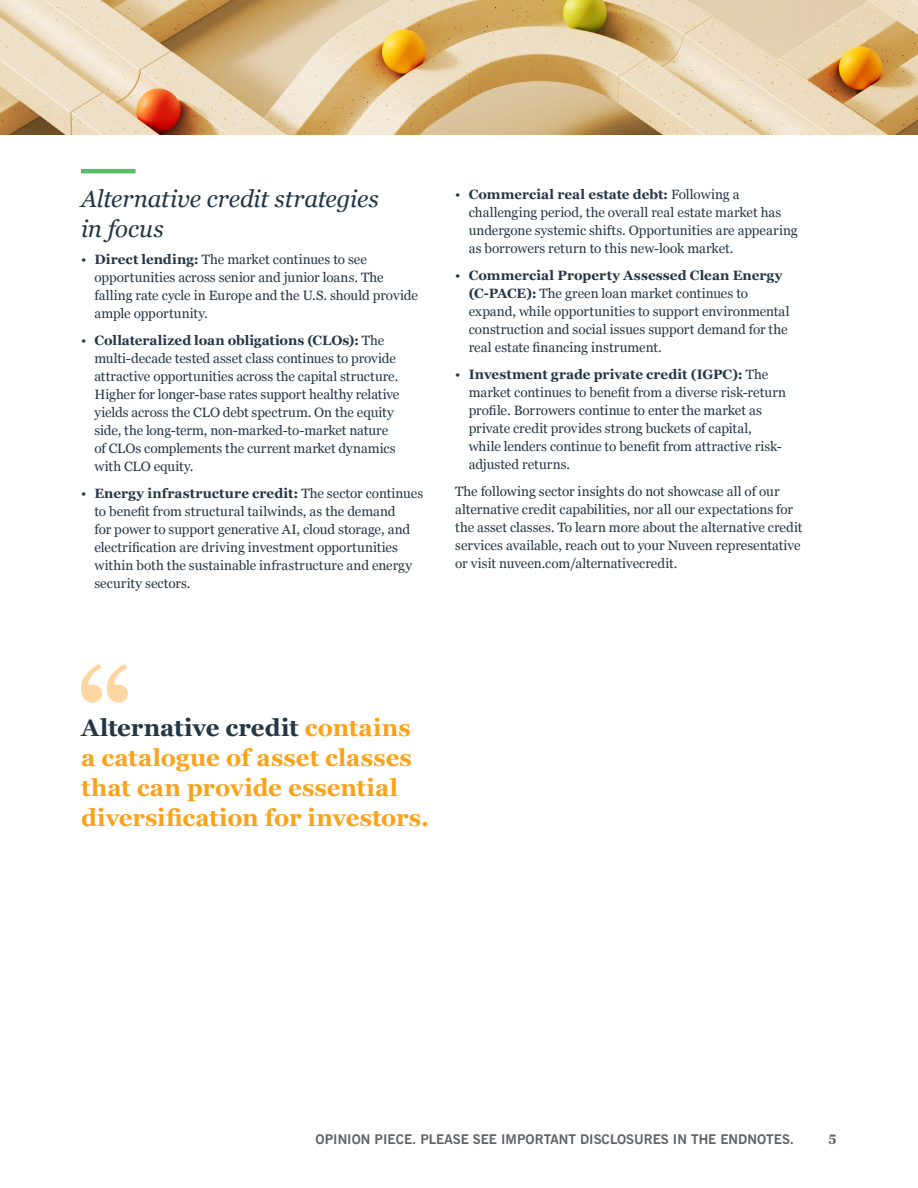
<style>
.page{position:relative;width:918px;height:1188px;background:#fff}
.page>*{position:absolute;margin:0;border:0;box-sizing:border-box;transform-origin:0 0}
.t1{font:700 24px/30px "Georgia";color:#f9a31b}
.Subhead_2{font:italic 24px/30px "Georgia";letter-spacing:-.01em;color:#233645}
.Body_copy{font:13.5px/18px "Georgia";color:#233645}
.Use_disclosure{font:700 13.5px "News Gothic BT";color:#5f6369}
.PAGE_NUMBERS{font:700 13.5px "Georgia Pro";color:#5f6369}
.s1{font-weight:700}
.s2{color:#233645}
</style>
<div class="page">
<svg style="left:0;top:0;width:918px;height:135px;background:#ddc296"></svg>
<svg style="left:81px;top:664px;width:47px;height:39px"></svg>
<hr style="left:81px;top:169px;width:55px;height:4px;background:#59bc68">
<p class="Subhead_2" style="left:81px;top:183px;width:299px">Alternative credit strategies in focus</p>
<p class="Body_copy" style="left:94px;top:250px;width:325px;text-indent:-14px">• <span class="s1">Direct lending:</span> The market continues to see opportunities across senior and junior loans. The falling rate cycle in Europe and the U.S. should provide ample opportunity.</p>
<p class="Body_copy" style="left:94px;top:331px;width:307px;text-indent:-14px">• <span class="s1">Collateralized loan obligations (CLOs):</span> The multi-decade tested asset class continues to provide attractive opportunities across the capital structure.<br>Higher for longer-base rates support healthy relative yields across the CLO debt spectrum. On the equity side, the long-term, non-marked-to-market nature of CLOs complements the current market dynamics with CLO equity.</p>
<p class="Body_copy" style="left:94px;top:484px;width:330px;text-indent:-14px">• <span class="s1">Energy infrastructure credit:</span> The sector continues to benefit from structural tailwinds, as the demand<br>for power to support generative AI, cloud storage, and electrification are driving investment opportunities within both the sustainable infrastructure and energy security sectors.</p>
<p class="Body_copy" style="left:469px;top:185px;width:330px;text-indent:-14px">• <span class="s1">Commercial real estate debt:</span> Following a challenging period, the overall real estate market has undergone systemic shifts. Opportunities are appearing as borrowers return to this new-look market.</p>
<p class="Body_copy" style="left:469px;top:266px;width:322px;text-indent:-14px">• <span class="s1">Commercial Property Assessed Clean Energy (C-PACE):</span> The green loan market continues to expand, while opportunities to support environmental construction and social issues support demand for the real estate financing instrument.</p>
<p class="Body_copy" style="left:469px;top:365px;width:319px;text-indent:-14px">• <span class="s1">Investment grade private credit (IGPC):</span> The market continues to benefit from a diverse risk-return profile. Borrowers continue to enter the market as private credit provides strong buckets of capital, while lenders continue to benefit from attractive risk&shy;adjusted returns.</p>
<p class="Body_copy" style="left:455px;top:482px;width:349px">The following sector insights do not showcase all of our alternative credit capabilities, nor all our expectations for the asset classes. To learn more about the alternative credit services available, reach out to your Nuveen representative or visit nuveen.com/alternativecredit.</p>
<p class="t1" style="left:81px;top:711px;width:349px"><span class="s2">Alternative credit</span> contains a catalogue of asset classes that can provide essential diversification for investors.</p>
<p class="Use_disclosure" style="left:316px;top:1131px;width:480px">OPINION PIECE. PLEASE SEE IMPORTANT DISCLOSURES IN THE ENDNOTES.</p>
<p class="PAGE_NUMBERS" style="left:828px;top:1132px;width:10px">5</p>
</div>
